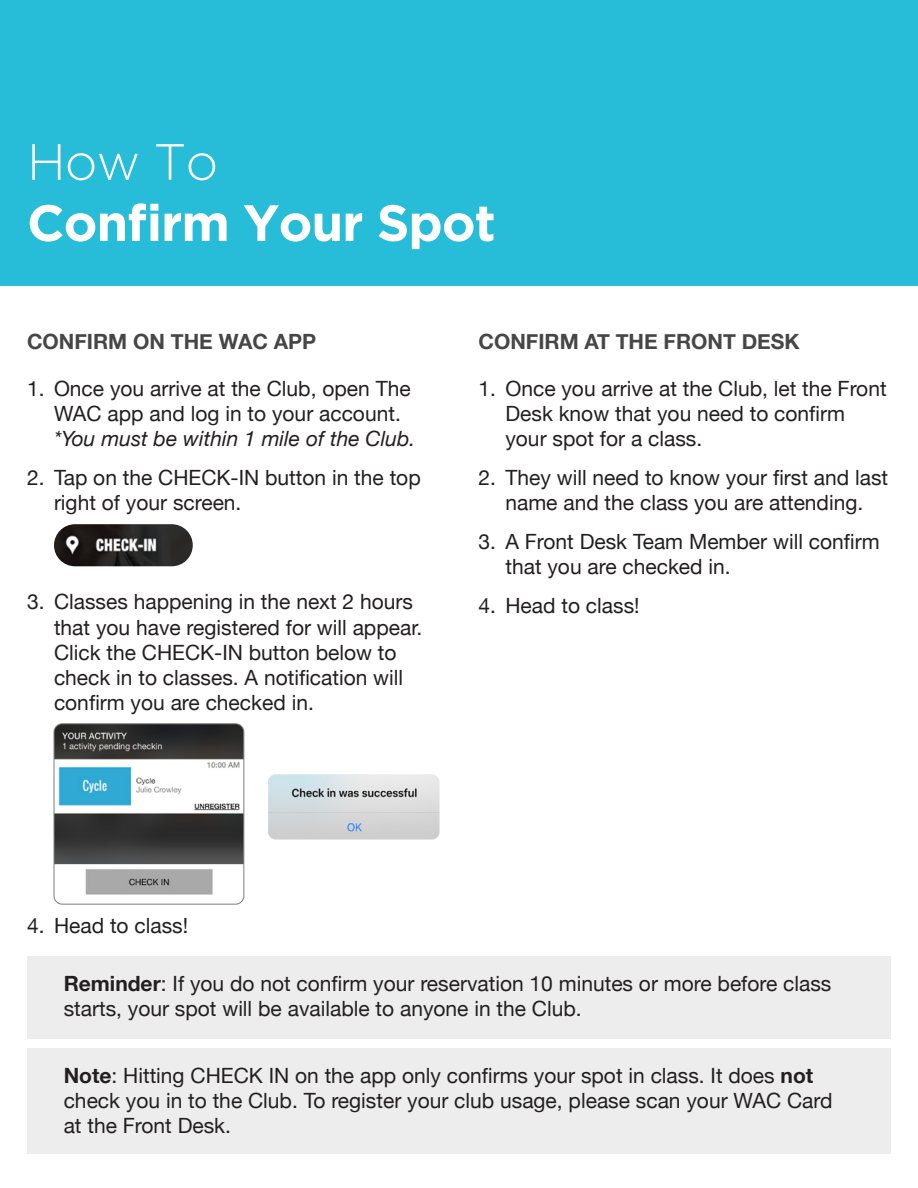
<style>
.page{position:relative;width:918px;height:1188px;background:#fff}
.page>*{position:absolute;margin:0;border:0;box-sizing:border-box;transform-origin:0 0}
.t1{font:700 51px "Gotham";letter-spacing:-.02em;color:#fff}
.t2{font:300 51px "Gotham";color:#fff}
.t3{font:21px/25.2px "Helvetica Neue";color:#231f20}
.t4{font:700 21px "Helvetica Neue";color:#464646}
.s1{font-style:italic}
.s2{font-weight:700}
</style>
<div class="page">
<div style="left:0;top:0;width:918px;height:285px;background:#27bcd7"></div>
<div style="left:27px;top:956px;width:864px;height:83px;background:#ededed"></div>
<div style="left:27px;top:1048px;width:864px;height:105px;background:#ededed"></div>
<img style="left:54px;top:724px;width:190px;height:180px">
<div style="left:54px;top:724px;width:190px;height:180px;border:1px solid #7c7c7c;border-radius:8px"></div>
<img style="left:54px;top:524px;width:139px;height:42px;border-radius:21px">
<img style="left:268px;top:774px;width:172px;height:66px">
<p class="t2" style="left:27px;top:134px;width:193px">How To</p>
<p class="t1" style="left:27px;top:193px;width:470px">Confirm Your Spot</p>
<p class="t4" style="left:27px;top:325px;width:291px">CONFIRM ON THE WAC APP</p>
<p class="t4" style="left:478px;top:325px;width:323px">CONFIRM AT THE FRONT DESK</p>
<p class="t3" style="left:54px;top:377px;width:363px;text-indent:-27px">1. Once you arrive at the Club, open The<br>WAC app and log in to your account. <span class="s1">*You must be within 1 mile of the Club.</span></p>
<p class="t3" style="left:54px;top:466px;width:368px;text-indent:-27px">2. Tap on the CHECK-IN button in the top right of your screen.</p>
<p class="t3" style="left:54px;top:591px;width:370px;text-indent:-27px">3. Classes happening in the next 2 hours that you have registered for will appear.<br>Click the CHECK-IN button below to check in to classes. A notification will confirm you are checked in.</p>
<p class="t3" style="left:505px;top:377px;width:383px;text-indent:-27px">1. Once you arrive at the Club, let the Front<br>Desk know that you need to confirm your spot for a class.</p>
<p class="t3" style="left:478px;top:466px;width:411px;text-align:center">2. They will need to know your first and last name and the class you are attending.</p>
<p class="t3" style="left:505px;top:530px;width:376px;text-indent:-27px">3. A Front Desk Team Member will confirm that you are checked in.</p>
<p class="t3" style="left:478px;top:594px;width:163px">4. Head to class!</p>
<p class="t3" style="left:27px;top:914px;width:163px">4. Head to class!</p>
<p class="t3" style="left:64px;top:972px;width:769px"><span class="s2">Reminder</span>: If you do not confirm your reservation 10 minutes or more before class starts, your spot will be available to anyone in the Club.</p>
<p class="t3" style="left:64px;top:1064px;width:770px"><span class="s2">Note</span>: Hitting CHECK IN on the app only confirms your spot in class. It does <span class="s2">not </span>check you in to the Club. To register your club usage, please scan your WAC Card at the Front Desk.</p>
</div>
